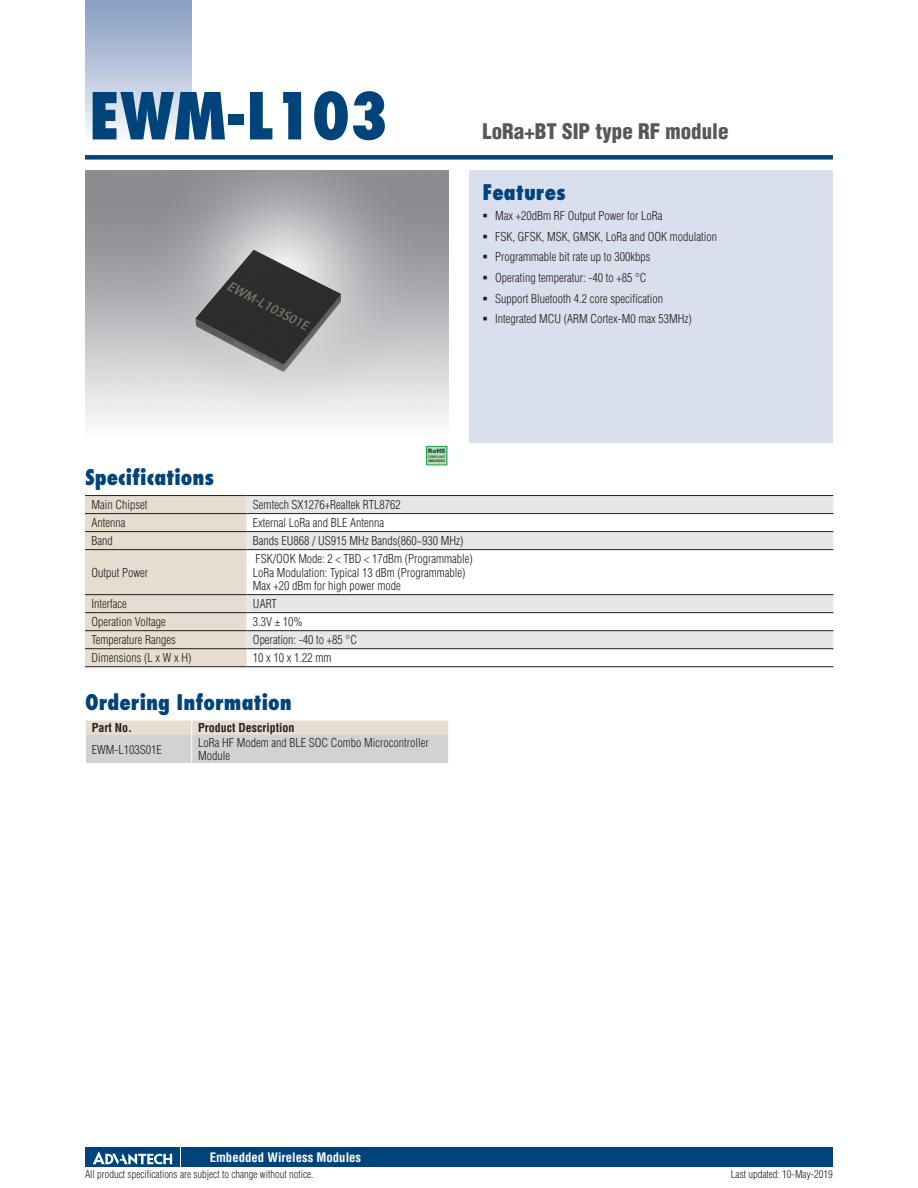
<style>
.page{position:relative;width:918px;height:1188px;background:#fff}
.page>*{position:absolute;margin:0;border:0;box-sizing:border-box;transform-origin:0 0}
.t1{font:800 condensed 63px "Futura";color:#00447b}
.t2{font:800 condensed 21px "Futura";color:#00447b}
.t3{font:900 condensed 21px "Helvetica";color:#57585a}
.t4{font:700 condensed 12.75px "Helvetica";color:#fff}
.t5{font:300 condensed 12px/20.7px "Helvetica";color:#231f20}
.t6{font:700 condensed 12px "Helvetica";color:#231f20}
.t7{font:300 condensed 10.5px "Helvetica";color:#231f20}
.t8{font:900 6px "Arial";color:#0c5447}
.t9{font:700 condensed 3.3px "Helvetica";color:#231f20;scale:1.11 1}
.t10{font:700 condensed 3.3px "Helvetica";color:#0c6a39;scale:1.05 1}
</style>
<div class="page">
<div style="left:85px;top:155px;width:748px;height:5px;background:#00447b"></div>
<div style="left:85px;top:0;width:106px;height:143px;background:linear-gradient(to bottom,#849bc1,#f9fafc)"></div>
<div style="left:182px;top:1147px;width:651px;height:20px;background:#00447b"></div>
<div style="left:85px;top:1147px;width:95px;height:20px;background:#00447b"></div>
<svg style="left:93px;top:1151px;width:79px;height:14px"></svg>
<div style="left:470px;top:170px;width:363px;height:272px;background:#d9dfec"></div>
<div style="left:85px;top:496px;width:162px;height:170px;background:#e6dccf"></div>
<svg style="left:247px;top:496px;width:586px;height:152px"></svg>
<hr style="left:85px;top:495px;width:162px;height:1px;background:#231f20">
<hr style="left:247px;top:495px;width:586px;height:1px;background:#231f20">
<hr style="left:85px;top:513px;width:162px;height:1px;background:#231f20">
<hr style="left:247px;top:513px;width:586px;height:1px;background:#231f20">
<hr style="left:85px;top:531px;width:162px;height:1px;background:#231f20">
<hr style="left:247px;top:531px;width:586px;height:1px;background:#231f20">
<hr style="left:85px;top:549px;width:162px;height:1px;background:#231f20">
<hr style="left:247px;top:549px;width:586px;height:1px;background:#231f20">
<hr style="left:85px;top:594px;width:162px;height:1px;background:#231f20">
<hr style="left:247px;top:594px;width:586px;height:1px;background:#231f20">
<hr style="left:85px;top:612px;width:162px;height:1px;background:#231f20">
<hr style="left:247px;top:612px;width:586px;height:1px;background:#231f20">
<hr style="left:85px;top:630px;width:162px;height:1px;background:#231f20">
<hr style="left:247px;top:630px;width:586px;height:1px;background:#231f20">
<hr style="left:85px;top:648px;width:162px;height:1px;background:#231f20">
<hr style="left:247px;top:648px;width:586px;height:1px;background:#231f20">
<hr style="left:85px;top:666px;width:162px;height:1px;background:#231f20">
<hr style="left:247px;top:666px;width:586px;height:1px;background:#231f20">
<svg style="left:86px;top:721px;width:363px;height:42px;background:#d8d5d2"></svg>
<svg style="left:426px;top:446px;width:21px;height:19px"></svg>
<div style="left:427px;top:447px;width:19px;height:17px;background:#b8dbb4"></div>
<img style="left:177px;top:231px;width:189px;height:165px">
<h1 class="t1" style="left:89px;top:77px;width:301px">EWM-L103</h1>
<h2 class="t3" style="left:482px;top:119px;width:248px">LoRa+BT SIP type RF module</h2>
<h2 class="t2" style="left:482px;top:179px;width:85px">Features</h2>
<p class="t5" style="left:495px;top:205px;width:223px">Max +20dBm RF Output Power for LoRa<br>FSK, GFSK, MSK, GMSK, LoRa and OOK modulation Programmable bit rate up to 300kbps<br>Operating temperatur: -40 to +85 °C<br>Support Bluetooth 4.2 core specification<br>Integrated MCU (ARM Cortex-M0 max 53MHz)</p>
<p class="t8" style="left:428px;top:447px;width:19px">RoHS</p>
<p class="t10" style="left:428px;top:455px;width:18px">COMPLIANT</p>
<p class="t9" style="left:428px;top:459px;width:17px">2002/95/EC</p>
<h2 class="t2" style="left:85px;top:464px;width:131px">Specifications</h2>
<p class="t5" style="left:91px;top:495px;width:57px">Main Chipset</p>
<p class="t5" style="left:253px;top:495px;width:149px">Semtech SX1276+Realtek RTL8762</p>
<p class="t5" style="left:91px;top:513px;width:35px">Antenna</p>
<p class="t5" style="left:253px;top:513px;width:133px">External LoRa and BLE Antenna</p>
<p class="t5" style="left:91px;top:531px;width:23px">Band</p>
<p class="t5" style="left:253px;top:531px;width:212px">Bands EU868 / US915 MHz Bands(860~930 MHz)</p>
<p class="t5" style="left:91px;top:562px;width:58px">Output Power</p>
<p class="t5" style="left:253px;top:552px;width:221px;line-height:13.5px">FSK/OOK Mode: 2 &lt; TBD &lt; 17dBm (Programmable)<br>LoRa Modulation: Typical 13 dBm (Programmable)<br>Max +20 dBm for high power mode</p>
<p class="t5" style="left:91px;top:594px;width:37px">Interface</p>
<p class="t5" style="left:253px;top:594px;width:25px">UART</p>
<p class="t5" style="left:91px;top:612px;width:76px">Operation Voltage</p>
<p class="t5" style="left:253px;top:612px;width:51px">3.3V ± 10%</p>
<p class="t5" style="left:91px;top:630px;width:86px">Temperature Ranges</p>
<p class="t5" style="left:253px;top:630px;width:106px">Operation: -40 to +85 °C</p>
<p class="t5" style="left:91px;top:648px;width:101px">Dimensions (L x W x H)</p>
<p class="t5" style="left:253px;top:648px;width:80px">10 x 10 x 1.22 mm</p>
<h2 class="t2" style="left:85px;top:689px;width:208px">Ordering Information</h2>
<p class="t6" style="left:92px;top:721px;width:42px">Part No.</p>
<p class="t6" style="left:198px;top:721px;width:98px">Product Description</p>
<p class="t5" style="left:92px;top:739px;width:71px">EWM-L103S01E</p>
<p class="t5" style="left:198px;top:736px;width:232px;line-height:13.5px">LoRa HF Modem and BLE SOC Combo Microcontroller<br>Module</p>
<p class="t4" style="left:210px;top:1150px;width:153px">Embedded Wireless Modules</p>
<p class="t7" style="left:85px;top:1168px;width:230px">All product specifications are subject to change without notice.</p>
<p class="t7" style="left:731px;top:1168px;width:104px">Last updated: 10-May-2019</p>
</div>
